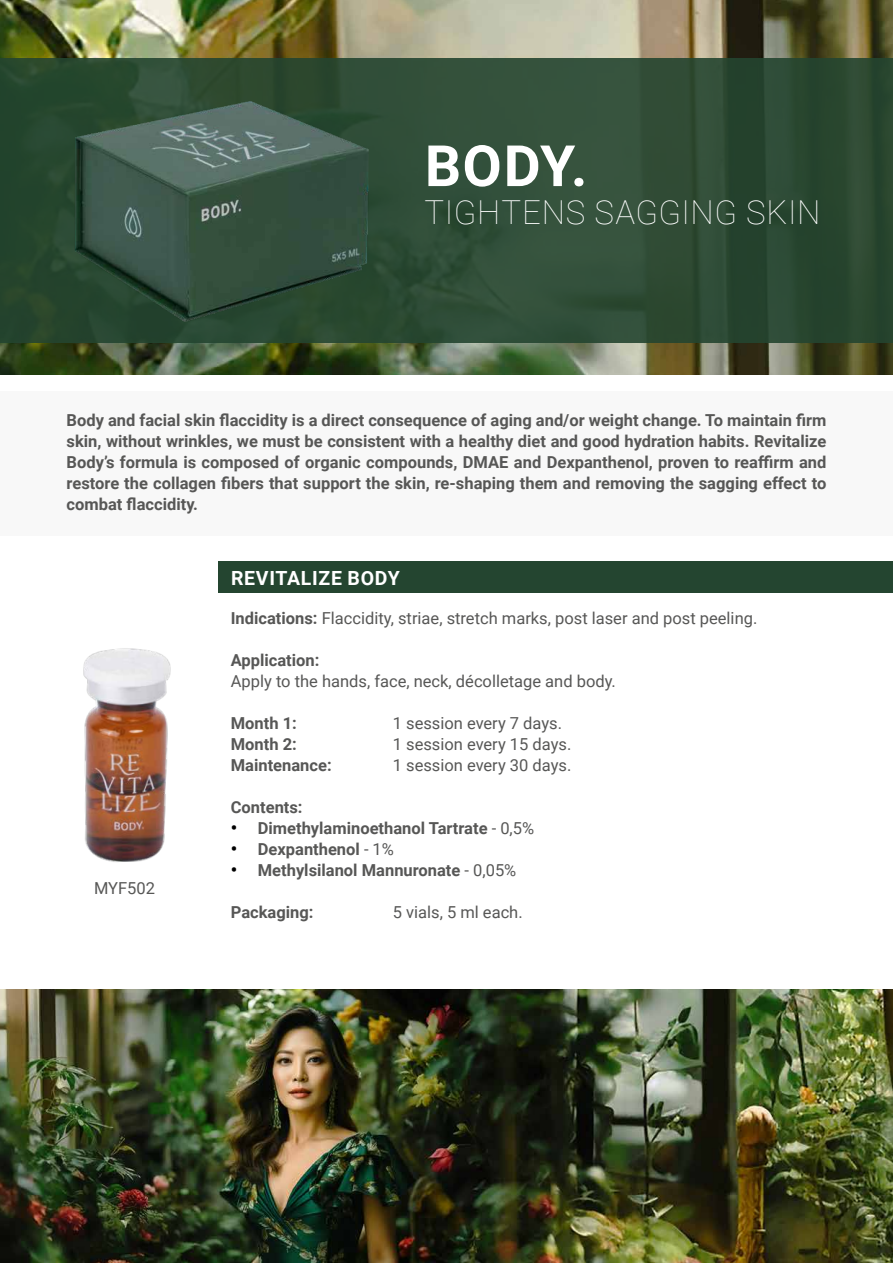
<style>
.page{position:relative;width:893px;height:1263px;background:#fff}
.page>*{position:absolute;margin:0;border:0;box-sizing:border-box;transform-origin:0 0}
.t1{font:700 57px "Roboto";color:#fff}
.t2{font:100 33px "Roboto";letter-spacing:.02em;color:#fff}
.t3{font:700 19.5px "Roboto";letter-spacing:.035em;color:#fff}
.t4{font:700 16.5px/21px "Roboto";color:#575756;text-align:justify}
.t5{font:16.5px "Roboto";color:#575756}
.s1{font-weight:700}
.s2{font-size:18px;color:#000}
.s3{font-weight:400}
</style>
<div class="page">
<div style="left:0;top:391px;width:893px;height:145px;background:#f8f8f8"></div>
<div style="left:218px;top:561px;width:675px;height:31px;background:#244530"></div>
<img style="left:83px;top:648px;width:88px;height:214px">
<img style="left:0;top:0;width:893px;height:375px">
<img style="left:0;top:989px;width:893px;height:274px">
<div style="left:0;top:59px;width:893px;height:284px;background:linear-gradient(to right,#2a4931,#2f4c36)"></div>
<img style="left:60px;top:70px;width:333px;height:263px">
<h1 class="t1" style="left:425px;top:126px;width:164px">BODY.</h1>
<h2 class="t2" style="left:424px;top:189px;width:398px">TIGHTENS SAGGING SKIN</h2>
<p class="t4" style="left:67px;top:409px;width:761px">Body and facial skin flaccidity is a direct consequence of aging and/or weight change. To maintain firm skin, without wrinkles, we must be consistent with a healthy diet and good hydration habits. Revitalize Body’s formula is composed of organic compounds, DMAE and Dexpanthenol, proven to reaffirm and restore the collagen fibers that support the skin, re-shaping them and removing the sagging effect to combat flaccidity.</p>
<p class="t5" style="left:94px;top:877px;width:63px">MYF502</p>
<p class="t3" style="left:231px;top:564px;width:170px">REVITALIZE BODY</p>
<p class="t5" style="left:231px;top:606px;width:528px"><span class="s1">Indications:</span> Flaccidity, striae, stretch marks, post laser and post peeling.</p>
<p class="t4" style="left:231px;top:649px;width:90px">Application:</p>
<p class="t5" style="left:231px;top:669px;width:387px">Apply to the hands, face, neck, décolletage and body.</p>
<p class="t4" style="left:231px;top:712px;width:68px">Month 1:</p>
<p class="t5" style="left:393px;top:711px;width:171px">1 session every 7 days.</p>
<p class="t4" style="left:231px;top:733px;width:68px">Month 2:</p>
<p class="t5" style="left:393px;top:732px;width:180px">1 session every 15 days.</p>
<p class="t4" style="left:231px;top:754px;width:102px">Maintenance:</p>
<p class="t5" style="left:393px;top:753px;width:180px">1 session every 30 days.</p>
<p class="t4" style="left:231px;top:796px;width:73px">Contents:</p>
<p class="t4" style="left:231px;top:817px;width:305px"><span class="s2">•</span> Dimethylaminoethanol Tartrate <span class="s3">- 0,5%</span></p>
<p class="t4" style="left:231px;top:838px;width:165px"><span class="s2">•</span> Dexpanthenol <span class="s3">- 1%</span></p>
<p class="t4" style="left:231px;top:859px;width:287px"><span class="s2">•</span> Methylsilanol Mannuronate <span class="s3">- 0,05%</span></p>
<p class="t4" style="left:231px;top:901px;width:84px">Packaging:</p>
<p class="t5" style="left:393px;top:900px;width:131px">5 vials, 5 ml each.</p>
</div>
